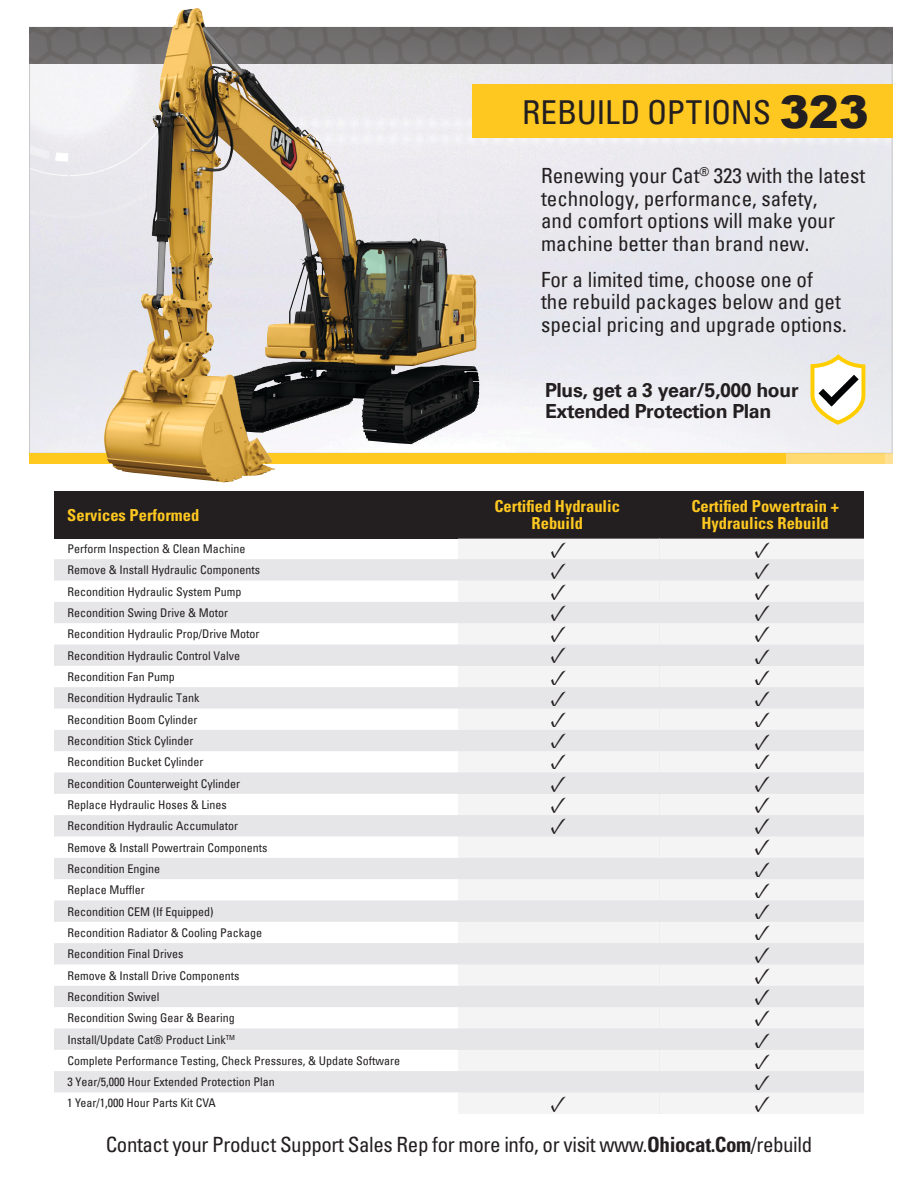
<style>
.page{position:relative;width:918px;height:1188px;background:#fff}
.page>*{position:absolute;margin:0;border:0;box-sizing:border-box;transform-origin:0 0}
.t1{font:900 45px "Arial";color:#231f20}
.t2{font:condensed 33px "Univers";letter-spacing:-.01em;color:#231f20}
.t3{font:23.4px "Minion Pro";color:#231f20}
.t4{font:condensed 21px/22.5px "Univers";color:#231f20}
.t5{font:condensed 21px "Univers LT Std";letter-spacing:-.02em;color:#231f20}
.t6{font:700 19.5px/21px "Univers";letter-spacing:-.02em;color:#231f20}
.t7{font:700 condensed 16.5px/16.5px "Univers LT Std";color:#ffc821;text-align:center}
.t8{font:condensed 12px "Univers";color:#231f20}
.t9{font:condensed 12px "Univers LT Std";color:#231f20}
.s1{font-weight:700}
</style>
<div class="page">
<img style="left:31px;top:63px;width:860px;height:389px">
<img style="left:29px;top:27px;width:864px;height:36px">
<div style="left:472px;top:84px;width:421px;height:54px;background:#ffc821"></div>
<div style="left:786px;top:454px;width:99px;height:10px;background:#ffd971"></div>
<div style="left:29px;top:454px;width:757px;height:10px;background:#ffc920"></div>
<div style="left:885px;top:454px;width:8px;height:10px;background:#ffe095"></div>
<div style="left:54px;top:491px;width:810px;height:47px;background:#231f20"></div>
<svg style="left:809px;top:352px;width:58px;height:75px"></svg>
<svg style="left:54px;top:559px;width:405px;height:533px;fill:#e9e8ea"></svg>
<div style="left:459px;top:538px;width:201px;height:575px;background:#f2f1f3"></div>
<div style="left:660px;top:538px;width:204px;height:575px;background:#f2f1f3"></div>
<img style="left:103px;top:9px;width:172px;height:474px">
<p class="t2" style="left:522px;top:99px;width:250px">REBUILD OPTIONS</p>
<p class="t1" style="left:780px;top:79px;width:91px">323</p>
<p class="t4" style="left:541px;top:166px;width:326px">Renewing your Cat<sup>®</sup> 323 with the latest technology, performance, safety,<br>and comfort options will make your machine better than brand new.</p>
<p class="t4" style="left:541px;top:270px;width:307px">For a limited time, choose one of<br>the rebuild packages below and get special pricing and upgrade options.</p>
<p class="t6" style="left:545px;top:380px;width:255px">Plus, get a 3 year/5,000 hour<br>Extended Protection Plan</p>
<p class="t7" style="left:67px;top:507px;width:133px">Services Performed</p>
<p class="t7" style="left:494px;top:498px;width:127px">Certified Hydraulic<br>Rebuild</p>
<p class="t7" style="left:691px;top:498px;width:149px">Certified Powertrain +<br>Hydraulics Rebuild</p>
<p class="t8" style="left:68px;top:544px;width:179px">Perform Inspection &amp; Clean Machine</p>
<p class="t8" style="left:68px;top:565px;width:194px">Remove &amp; Install Hydraulic Components</p>
<p class="t8" style="left:68px;top:586px;width:175px">Recondition Hydraulic System Pump</p>
<p class="t8" style="left:68px;top:608px;width:162px">Recondition Swing Drive &amp; Motor</p>
<p class="t8" style="left:68px;top:629px;width:193px">Recondition Hydraulic Prop/Drive Motor</p>
<p class="t8" style="left:68px;top:650px;width:174px">Recondition Hydraulic Control Valve</p>
<p class="t8" style="left:68px;top:672px;width:109px">Recondition Fan Pump</p>
<p class="t8" style="left:68px;top:693px;width:133px">Recondition Hydraulic Tank</p>
<p class="t8" style="left:68px;top:714px;width:131px">Recondition Boom Cylinder</p>
<p class="t8" style="left:68px;top:736px;width:127px">Recondition Stick Cylinder</p>
<p class="t8" style="left:68px;top:757px;width:137px">Recondition Bucket Cylinder</p>
<p class="t8" style="left:68px;top:778px;width:174px">Recondition Counterweight Cylinder</p>
<p class="t8" style="left:68px;top:800px;width:161px">Replace Hydraulic Hoses &amp; Lines</p>
<p class="t8" style="left:68px;top:821px;width:172px">Recondition Hydraulic Accumulator</p>
<p class="t8" style="left:68px;top:842px;width:201px">Remove &amp; Install Powertrain Components</p>
<p class="t8" style="left:68px;top:864px;width:94px">Recondition Engine</p>
<p class="t8" style="left:68px;top:885px;width:79px">Replace Muffler</p>
<p class="t8" style="left:68px;top:906px;width:148px">Recondition CEM (If Equipped)</p>
<p class="t8" style="left:68px;top:928px;width:196px">Recondition Radiator &amp; Cooling Package</p>
<p class="t8" style="left:68px;top:949px;width:117px">Recondition Final Drives</p>
<p class="t8" style="left:68px;top:970px;width:173px">Remove &amp; Install Drive Components</p>
<p class="t8" style="left:68px;top:992px;width:93px">Recondition Swivel</p>
<p class="t8" style="left:68px;top:1013px;width:169px">Recondition Swing Gear &amp; Bearing</p>
<p class="t8" style="left:68px;top:1034px;width:169px">Install/Update Cat® Product Link<sup>TM</sup></p>
<p class="t8" style="left:68px;top:1056px;width:334px">Complete Performance Testing, Check Pressures, &amp; Update Software</p>
<p class="t8" style="left:68px;top:1077px;width:209px">3 Year/5,000 Hour Extended Protection Plan</p>
<p class="t9" style="left:67px;top:1095px;width:150px">1 Year/1,000 Hour Parts Kit CVA</p>
<p class="t3" style="left:551px;top:534px;width:17px">✓</p>
<p class="t3" style="left:551px;top:555px;width:17px">✓</p>
<p class="t3" style="left:551px;top:576px;width:17px">✓</p>
<p class="t3" style="left:551px;top:597px;width:17px">✓</p>
<p class="t3" style="left:551px;top:618px;width:17px">✓</p>
<p class="t3" style="left:551px;top:639px;width:17px">✓</p>
<p class="t3" style="left:551px;top:662px;width:17px">✓</p>
<p class="t3" style="left:551px;top:683px;width:17px">✓</p>
<p class="t3" style="left:551px;top:704px;width:17px">✓</p>
<p class="t3" style="left:551px;top:725px;width:17px">✓</p>
<p class="t3" style="left:551px;top:746px;width:17px">✓</p>
<p class="t3" style="left:551px;top:768px;width:17px">✓</p>
<p class="t3" style="left:551px;top:789px;width:17px">✓</p>
<p class="t3" style="left:551px;top:810px;width:17px">✓</p>
<p class="t3" style="left:551px;top:1088px;width:17px">✓</p>
<p class="t3" style="left:755px;top:534px;width:17px">✓</p>
<p class="t3" style="left:755px;top:555px;width:17px">✓</p>
<p class="t3" style="left:755px;top:576px;width:17px">✓</p>
<p class="t3" style="left:755px;top:597px;width:17px">✓</p>
<p class="t3" style="left:755px;top:618px;width:17px">✓</p>
<p class="t3" style="left:755px;top:641px;width:17px">✓</p>
<p class="t3" style="left:755px;top:662px;width:17px">✓</p>
<p class="t3" style="left:755px;top:683px;width:17px">✓</p>
<p class="t3" style="left:755px;top:704px;width:17px">✓</p>
<p class="t3" style="left:755px;top:726px;width:17px">✓</p>
<p class="t3" style="left:755px;top:746px;width:17px">✓</p>
<p class="t3" style="left:755px;top:768px;width:17px">✓</p>
<p class="t3" style="left:755px;top:789px;width:17px">✓</p>
<p class="t3" style="left:755px;top:810px;width:17px">✓</p>
<p class="t3" style="left:755px;top:854px;width:17px">✓</p>
<p class="t3" style="left:755px;top:875px;width:17px">✓</p>
<p class="t3" style="left:755px;top:831px;width:17px">✓</p>
<p class="t3" style="left:755px;top:896px;width:17px">✓</p>
<p class="t3" style="left:755px;top:917px;width:17px">✓</p>
<p class="t3" style="left:755px;top:939px;width:17px">✓</p>
<p class="t3" style="left:755px;top:960px;width:17px">✓</p>
<p class="t3" style="left:755px;top:981px;width:17px">✓</p>
<p class="t3" style="left:755px;top:1002px;width:17px">✓</p>
<p class="t3" style="left:755px;top:1025px;width:17px">✓</p>
<p class="t3" style="left:755px;top:1046px;width:17px">✓</p>
<p class="t3" style="left:755px;top:1067px;width:17px">✓</p>
<p class="t3" style="left:755px;top:1088px;width:17px">✓</p>
<p class="t5" style="left:106px;top:1132px;width:708px">Contact your Product Support Sales Rep for more info, or visit www.<span class="s1">Ohiocat.Com</span>/rebuild</p>
</div>
